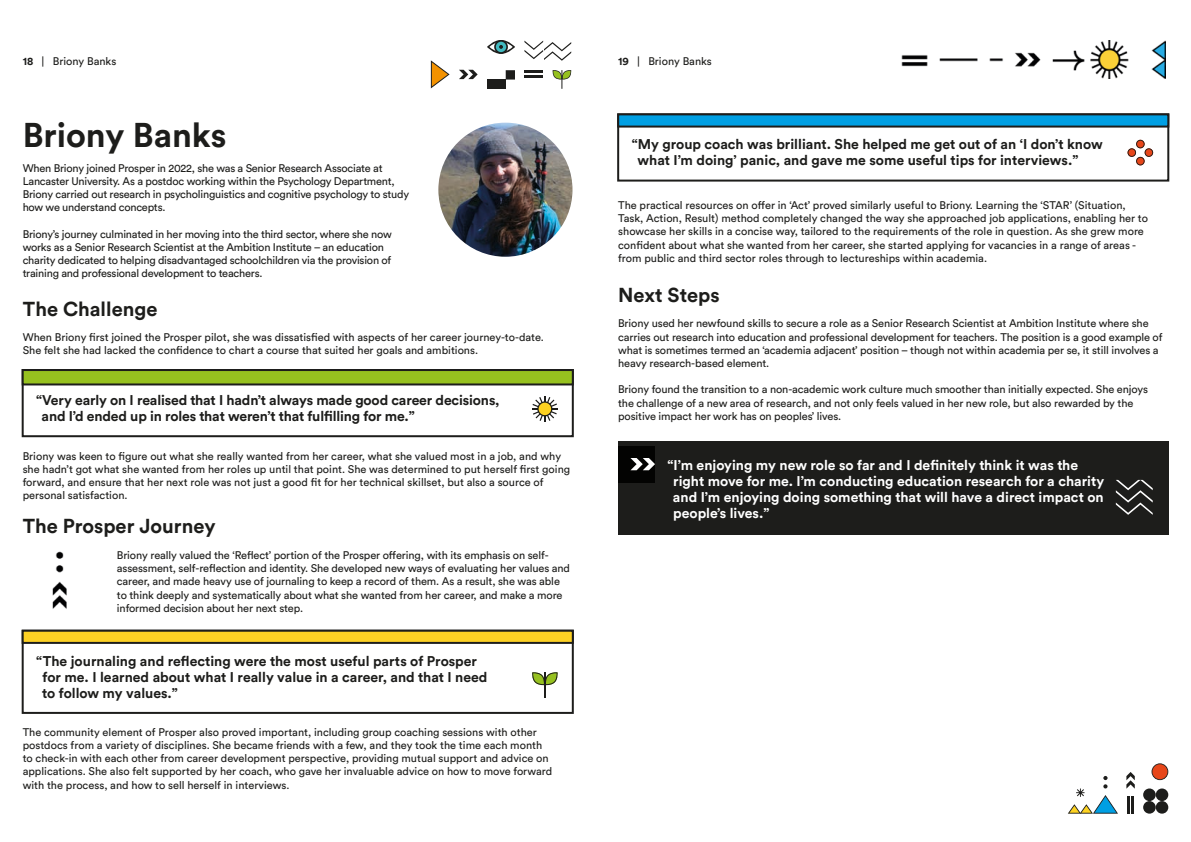
<style>
.page{position:relative;width:1191px;height:842px;background:#fff}
.page>*{position:absolute;margin:0;border:0;box-sizing:border-box;transform-origin:0 0}
.t1{font:700 34px "Circular Std";color:#1d1d1b}
.t2{font:700 20px "Circular Std";color:#1d1d1b}
.t3{font:700 14px/16px "Circular Std";color:#1d1d1b}
.t4{font:700 14px/16px "Circular Std";color:#fff}
.t5{font:11px/13.2px "Circular Std";letter-spacing:-.01em;color:#1d1d1b}
.s1{font-weight:700}
</style>
<div class="page">
<img style="left:52px;top:551px;width:15px;height:58px">
<svg style="left:431px;top:60px;width:18px;height:28px"></svg>
<svg style="left:459px;top:70px;width:18px;height:9px"></svg>
<svg style="left:552px;top:70px;width:19px;height:19px"></svg>
<svg style="left:524px;top:41px;width:47px;height:20px"></svg>
<svg style="left:487px;top:40px;width:28px;height:14px"></svg>
<div style="left:506px;top:70px;width:9px;height:10px;background:#1d1d1b"></div>
<div style="left:487px;top:80px;width:19px;height:9px;background:#1d1d1b"></div>
<div style="left:515px;top:60px;width:28px;height:28px;background:#fff"></div>
<hr style="left:524px;top:75px;width:19px;height:3px;background:#1d1d1b">
<svg style="left:524px;top:71px;width:19px;height:2px"></svg>
<svg style="left:532px;top:396px;width:25px;height:26px"></svg>
<div style="left:22px;top:369px;width:552px;height:68px;border:2px solid #1d1d1b"></div>
<div style="left:23px;top:370px;width:550px;height:14px;background:#96c11f"></div>
<div style="left:22px;top:369px;width:552px;height:16px;border:2px solid #1d1d1b"></div>
<img style="left:438px;top:123px;width:134px;height:134px;border-radius:67px">
<svg style="left:532px;top:672px;width:25px;height:26px"></svg>
<div style="left:22px;top:630px;width:552px;height:84px;border:2px solid #1d1d1b"></div>
<div style="left:23px;top:631px;width:550px;height:12px;background:#fdd124"></div>
<div style="left:22px;top:630px;width:552px;height:14px;border:2px solid #1d1d1b"></div>
<img style="left:901px;top:41px;width:264px;height:37px">
<div style="left:618px;top:442px;width:550px;height:93px;background:#1d1d1b"></div>
<div style="left:618px;top:446px;width:37px;height:37px;background:#030302"></div>
<svg style="left:630px;top:458px;width:25px;height:12px"></svg>
<svg style="left:1115px;top:480px;width:37px;height:35px"></svg>
<svg style="left:1127px;top:140px;width:26px;height:25px"></svg>
<div style="left:617px;top:113px;width:552px;height:69px;border:2px solid #1d1d1b"></div>
<div style="left:618px;top:114px;width:550px;height:13px;background:#009fe3"></div>
<div style="left:617px;top:113px;width:552px;height:15px;border:2px solid #1d1d1b"></div>
<svg style="left:1127px;top:796px;width:6px;height:18px"></svg>
<svg style="left:1126px;top:772px;width:8px;height:17px"></svg>
<svg style="left:1151px;top:763px;width:17px;height:17px"></svg>
<div style="left:1143px;top:788px;width:12px;height:13px;background:#1d1d1b;border-radius:50%"></div>
<div style="left:1155px;top:788px;width:13px;height:13px;background:#1d1d1b;border-radius:50%"></div>
<div style="left:1143px;top:801px;width:12px;height:13px;background:#1d1d1b;border-radius:50%"></div>
<div style="left:1155px;top:801px;width:13px;height:13px;background:#1d1d1b;border-radius:50%"></div>
<svg style="left:1068px;top:776px;width:50px;height:38px"></svg>
<p class="t5" style="left:23px;top:55px;width:95px"><span class="s1">18</span> | Briony Banks</p>
<p class="t5" style="left:618px;top:55px;width:95px"><span class="s1">19</span> | Briony Banks</p>
<h1 class="t1" style="left:23px;top:113px;width:205px">Briony Banks</h1>
<p class="t5" style="left:23px;top:161px;width:388px">When Briony joined Prosper in 2022, she was a Senior Research Associate at Lancaster University. As a postdoc working within the Psychology Department, Briony carried out research in psycholinguistics and cognitive psychology to study how we understand concepts.</p>
<p class="t5" style="left:23px;top:227px;width:370px">Briony’s journey culminated in her moving into the third sector, where she now works as a Senior Research Scientist at the Ambition Institute – an education charity dedicated to helping disadvantaged schoolchildren via the provision of training and professional development to teachers.</p>
<h2 class="t2" style="left:23px;top:296px;width:136px">The Challenge</h2>
<p class="t5" style="left:23px;top:330px;width:523px">When Briony first joined the Prosper pilot, she was dissatisfied with aspects of her career journey-to-date.<br>She felt she had lacked the confidence to chart a course that suited her goals and ambitions.</p>
<p class="t3" style="left:42px;top:392px;width:459px;text-indent:-5px">“Very early on I realised that I hadn’t always made good career decisions, and I’d ended up in roles that weren’t that fulfilling for me.”</p>
<p class="t5" style="left:23px;top:449px;width:549px">Briony was keen to figure out what she really wanted from her career, what she valued most in a job, and why she hadn’t got what she wanted from her roles up until that point. She was determined to put herself first going forward, and ensure that her next role was not just a good fit for her technical skillset, but also a source of personal satisfaction.</p>
<h2 class="t2" style="left:23px;top:513px;width:194px">The Prosper Journey</h2>
<p class="t5" style="left:117px;top:548px;width:454px">Briony really valued the ‘Reflect’ portion of the Prosper offering, with its emphasis on self&shy;assessment, self-reflection and identity. She developed new ways of evaluating her values and career, and made heavy use of journaling to keep a record of them. As a result, she was able to think deeply and systematically about what she wanted from her career, and make a more informed decision about her next step.</p>
<p class="t3" style="left:42px;top:652px;width:447px;text-indent:-6px">“The journaling and reflecting were the most useful parts of Prosper for me. I learned about what I really value in a career, and that I need to follow my values.”</p>
<p class="t5" style="left:23px;top:725px;width:531px">The community element of Prosper also proved important, including group coaching sessions with other postdocs from a variety of disciplines. She became friends with a few, and they took the time each month to check-in with each other from career development perspective, providing mutual support and advice on applications. She also felt supported by her coach, who gave her invaluable advice on how to move forward with the process, and how to sell herself in interviews.</p>
<p class="t3" style="left:637px;top:136px;width:466px;text-indent:-6px">“My group coach was brilliant. She helped me get out of an ‘I don’t know what I’m doing’ panic, and gave me some useful tips for interviews.”</p>
<p class="t5" style="left:618px;top:198px;width:531px">The practical resources on offer in ‘Act’ proved similarly useful to Briony. Learning the ‘STAR’ (Situation, Task, Action, Result) method completely changed the way she approached job applications, enabling her to showcase her skills in a concise way, tailored to the requirements of the role in question. As she grew more confident about what she wanted from her career, she started applying for vacancies in a range of areas - from public and third sector roles through to lectureships within academia.</p>
<h2 class="t2" style="left:618px;top:282px;width:103px">Next Steps</h2>
<p class="t5" style="left:618px;top:317px;width:546px">Briony used her newfound skills to secure a role as a Senior Research Scientist at Ambition Institute where she carries out research into education and professional development for teachers. The position is a good example of what is sometimes termed an ‘academia adjacent’ position – though not within academia per se, it still involves a heavy research-based element.</p>
<p class="t5" style="left:618px;top:383px;width:531px">Briony found the transition to a non-academic work culture much smoother than initially expected. She enjoys the challenge of a new area of research, and not only feels valued in her new role, but also rewarded by the positive impact her work has on peoples’ lives.</p>
<p class="t4" style="left:673px;top:457px;width:433px;text-indent:-5px">“I’m enjoying my new role so far and I definitely think it was the right move for me. I’m conducting education research for a charity and I’m enjoying doing something that will have a direct impact on people’s lives.”</p>
</div>
